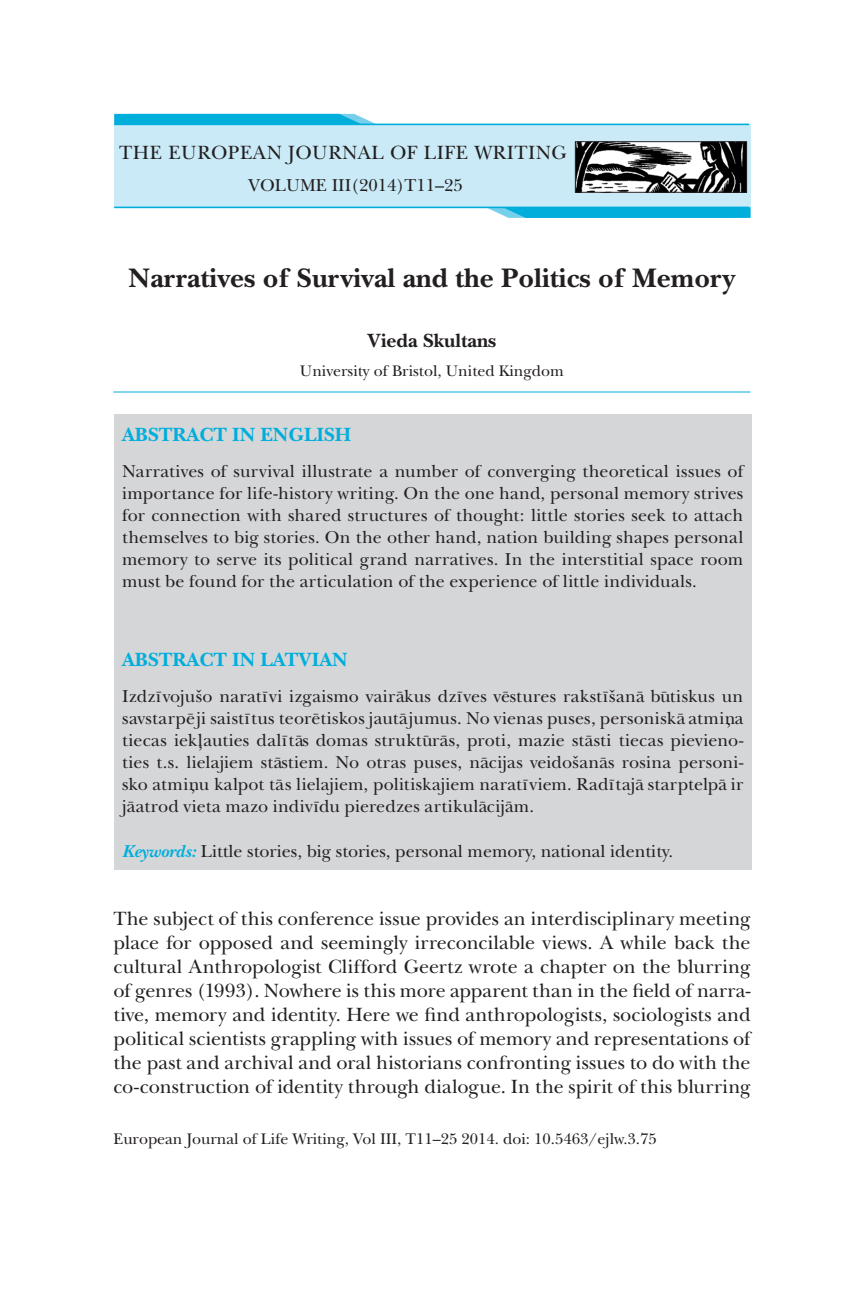
<style>
.page{position:relative;width:864px;height:1296px;background:#fff}
.page>*{position:absolute;margin:0;border:0;box-sizing:border-box;transform-origin:0 0}
.t1{font:700 28px "New Baskerville";color:#231f20}
.t2{font:20px/24px "New Baskerville";letter-spacing:.025em;color:#231f20;text-align:justify}
.t3{font:700 20px "New Baskerville";color:#00aedc}
.t4{font:700 20px "New Baskerville";color:#231f20}
.t5{font:18px/22px "New Baskerville";letter-spacing:.01em;color:#231f20;text-align:justify}
.t6{font:16px "New Baskerville";color:#231f20}
.s1{font-weight:700;font-style:italic;color:#00aedc}
</style>
<div class="page">
<div style="left:114px;top:124px;width:637px;height:83px;background:#c9eaf6"></div>
<svg style="left:114px;top:114px;width:263px;height:10px;background:#11b3de"></svg>
<svg style="left:486px;top:207px;width:265px;height:11px;background:#14b4de"></svg>
<hr style="left:114px;top:124px;width:635px;height:1px;background:#00aedc">
<hr style="left:114px;top:207px;width:635px;height:1px;background:#00aedc">
<img style="left:577px;top:143px;width:168px;height:48px">
<div style="left:575px;top:141px;width:172px;height:52px;border:1px solid #231f20"></div>
<hr style="left:113px;top:392px;width:637px;height:1px;background:#00aedc">
<div style="left:114px;top:414px;width:637px;height:456px;background:#d5d6d8"></div>
<p class="t2" style="left:119px;top:140px;width:449px">The European Journal of Life Writing</p>
<p class="t5" style="left:249px;top:174px;width:26px">VOLU</p>
<p class="t5" style="left:300px;top:174px;width:164px">ME III (2014)T11–25</p>
<h1 class="t1" style="left:129px;top:261px;width:608px">Narratives of Survival and the Politics of Memory</h1>
<p class="t4" style="left:368px;top:329px;width:130px">Vieda Skultans</p>
<p class="t6" style="left:300px;top:362px;width:265px">University of Bristol, United Kingdom</p>
<p class="t3" style="left:122px;top:422px;width:231px">Abstract in En glish</p>
<p class="t5" style="left:122px;top:460px;width:624px">Narratives of survival illustrate a number of converging theoretical issues of importance for life-history writing. On the one hand, personal memory strives for connection with shared structures of thought: little stories seek to attach themselves to big stories. On the other hand, nation building shapes personal memory to serve its political grand narratives. In the interstitial space room must be found for the articulation of the experience of little individuals.</p>
<p class="t3" style="left:122px;top:647px;width:213px">Abstract in Latvian</p>
<p class="t5" style="left:122px;top:685px;width:623px">Izdzı¯vojušo naratı¯vi izgaismo vaira¯kus dzı¯ves ve¯stures rakstı¯šana¯ bu¯tiskus un savstarpe¯ji saistı¯tus teore¯tiskos jauta¯jumus. No vienas puses, personiska¯ atmin, a tiecas iekl,auties dalı¯ta¯s domas struktu¯ra¯s, proti, mazie sta¯sti tiecas pievieno&shy;ties t.s. lielajiem sta¯stiem. No otras puses, na¯cijas veidošana¯s rosina personi&shy;sko atmin, u kalpot ta¯s lielajiem, politiskajiem naratı¯viem. Radı¯taja¯ starptelpa¯ ir ja¯atrod vieta mazo indivı¯du pieredzes artikula¯cija¯m.</p>
<p class="t5" style="left:122px;top:840px;width:552px"><span class="s1">Keywords:</span> Little stories, big stories, personal memory, national identity.</p>
<p class="t2" style="left:113px;top:906px;width:641px">The subject of this conference issue provides an interdisciplinary meeting place for opposed and seemingly irreconcilable views. A while back the cultural Anthropologist Clifford Geertz wrote a chapter on the blurring of genres (1993). Nowhere is this more apparent than in the field of narra&shy;tive, memory and identity. Here we find anthropologists, sociologists and political scientists grappling with issues of memory and representations of the past and archival and oral historians confronting issues to do with the co-construction of identity through dialogue. In the spirit of this blurring</p>
<p class="t6" style="left:113px;top:1130px;width:545px">European Journal of Life Writing, Vol III, T11–25 2014. doi: 10.5463/ejlw.3.75</p>
</div>
